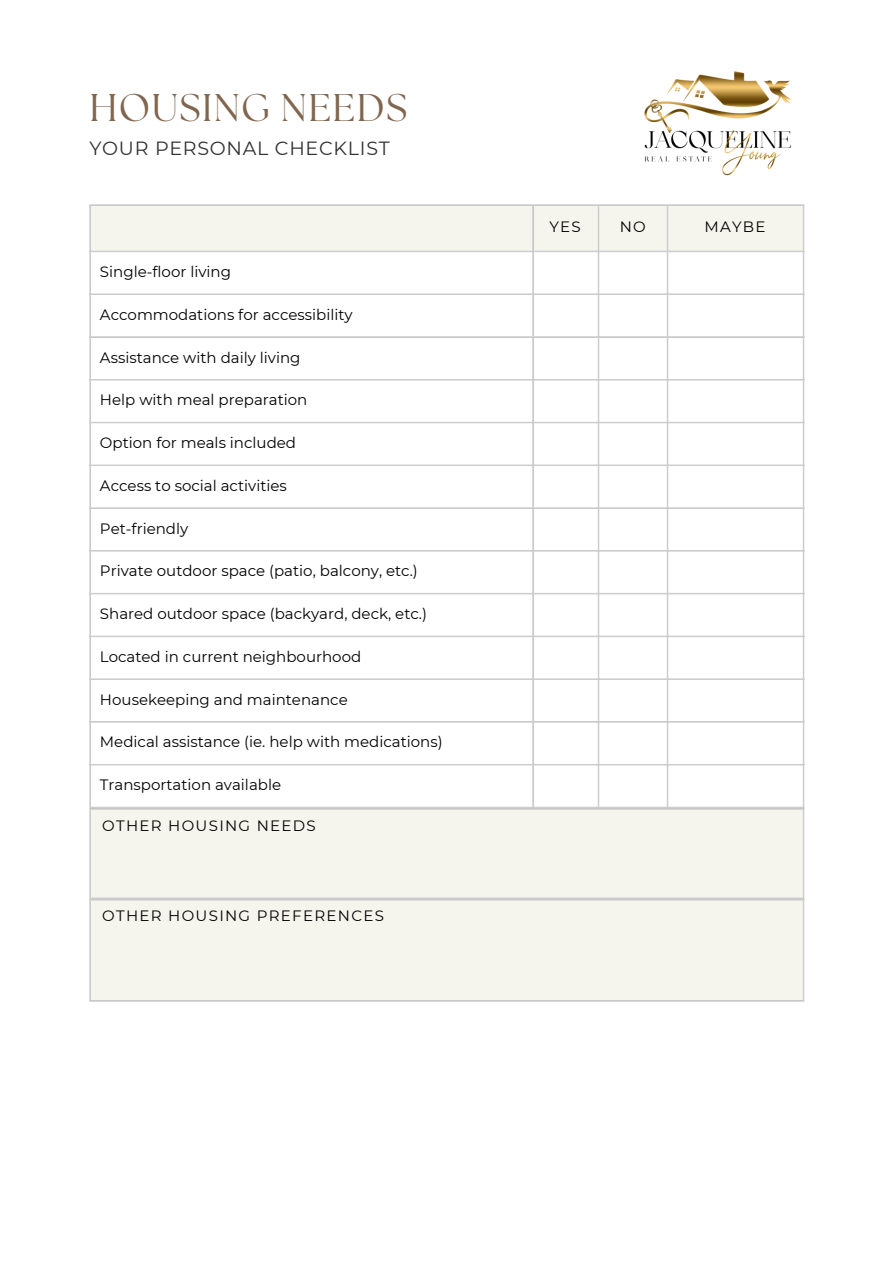
<style>
.page{position:relative;width:894px;height:1264px;background:#fff}
.page>*{position:absolute;margin:0;border:0;box-sizing:border-box;transform-origin:0 0}
.t1{font:38.55px "The Seasons";letter-spacing:.04em;color:#81664f}
.t2{font:19.05px "Montserrat";letter-spacing:.04em;color:#323033}
.t3{font:15px "Montserrat";color:#000}
.t4{font:15px "Montserrat";letter-spacing:.085em;color:#000}
</style>
<div class="page">
<div style="left:91px;top:206px;width:711px;height:45px;background:#f5f4ed"></div>
<svg style="left:91px;top:252px;width:711px;height:554px"></svg>
<hr style="left:89px;top:206px;width:2px;height:600px;background:#cdcdcd">
<hr style="left:532px;top:206px;width:1px;height:600px;background:#cdcdcd">
<hr style="left:597px;top:206px;width:2px;height:600px;background:#cdcdcd">
<hr style="left:666px;top:206px;width:2px;height:600px;background:#cdcdcd">
<hr style="left:802px;top:206px;width:2px;height:600px;background:#cdcdcd">
<hr style="left:89px;top:204px;width:715px;height:2px;background:#cdcdcd">
<hr style="left:89px;top:251px;width:715px;height:1px;background:#cdcdcd">
<hr style="left:89px;top:293px;width:715px;height:2px;background:#cdcdcd">
<hr style="left:89px;top:336px;width:715px;height:2px;background:#cdcdcd">
<hr style="left:89px;top:379px;width:715px;height:1px;background:#cdcdcd">
<hr style="left:89px;top:422px;width:715px;height:1px;background:#cdcdcd">
<hr style="left:89px;top:464px;width:715px;height:2px;background:#cdcdcd">
<hr style="left:89px;top:507px;width:715px;height:2px;background:#cdcdcd">
<hr style="left:89px;top:550px;width:715px;height:1px;background:#cdcdcd">
<hr style="left:89px;top:593px;width:715px;height:1px;background:#cdcdcd">
<hr style="left:89px;top:635px;width:715px;height:2px;background:#cdcdcd">
<hr style="left:89px;top:678px;width:715px;height:2px;background:#cdcdcd">
<hr style="left:89px;top:721px;width:715px;height:1px;background:#cdcdcd">
<hr style="left:89px;top:764px;width:715px;height:1px;background:#cdcdcd">
<hr style="left:89px;top:806px;width:715px;height:2px;background:#cdcdcd">
<div style="left:90px;top:808px;width:713px;height:90px;background:#f5f4ed"></div>
<hr style="left:89px;top:809px;width:2px;height:88px;background:#cdcdcd">
<hr style="left:802px;top:809px;width:2px;height:88px;background:#cdcdcd">
<hr style="left:89px;top:808px;width:715px;height:1px;background:#cdcdcd">
<hr style="left:89px;top:897px;width:715px;height:2px;background:#cdcdcd">
<div style="left:90px;top:899px;width:713px;height:102px;background:#f5f4ed"></div>
<hr style="left:89px;top:900px;width:2px;height:100px;background:#cdcdcd">
<hr style="left:802px;top:900px;width:2px;height:100px;background:#cdcdcd">
<hr style="left:89px;top:899px;width:715px;height:1px;background:#cdcdcd">
<hr style="left:89px;top:1000px;width:715px;height:1px;background:#cdcdcd">
<img style="left:644px;top:71px;width:148px;height:105px">
<p class="t1" style="left:89px;top:90px;width:319px">HOUSING NEEDS</p>
<p class="t2" style="left:89px;top:136px;width:302px">YOUR PERSONAL CHECKLIST</p>
<p class="t3" style="left:100px;top:262px;width:133px">Single-floor living</p>
<h1 class="t3" style="left:100px;top:305px;width:254px">Accommodations for accessibility</h1>
<p class="t3" style="left:100px;top:348px;width:202px">Assistance with daily living</p>
<p class="t3" style="left:100px;top:391px;width:209px">Help with meal preparation</p>
<p class="t3" style="left:100px;top:433px;width:198px">Option for meals included</p>
<p class="t3" style="left:100px;top:476px;width:188px">Access to social activities</p>
<p class="t3" style="left:100px;top:519px;width:90px">Pet-friendly</p>
<p class="t3" style="left:100px;top:562px;width:319px">Private outdoor space (patio, balcony, etc.)</p>
<p class="t3" style="left:100px;top:604px;width:328px">Shared outdoor space (backyard, deck, etc.)</p>
<p class="t3" style="left:100px;top:647px;width:263px">Located in current neighbourhood</p>
<p class="t3" style="left:100px;top:690px;width:249px">Housekeeping and maintenance</p>
<p class="t3" style="left:100px;top:733px;width:344px">Medical assistance (ie. help with medications)</p>
<p class="t3" style="left:100px;top:775px;width:183px">Transportation available</p>
<p class="t4" style="left:102px;top:816px;width:215px">OTHER HOUSING NEEDS</p>
<p class="t4" style="left:102px;top:906px;width:283px">OTHER HOUSING PREFERENCES</p>
<p class="t3" style="left:549px;top:217px;width:33px">YES</p>
<p class="t3" style="left:619px;top:217px;width:28px">NO</p>
<p class="t3" style="left:704px;top:217px;width:63px">MAYBE</p>
</div>
